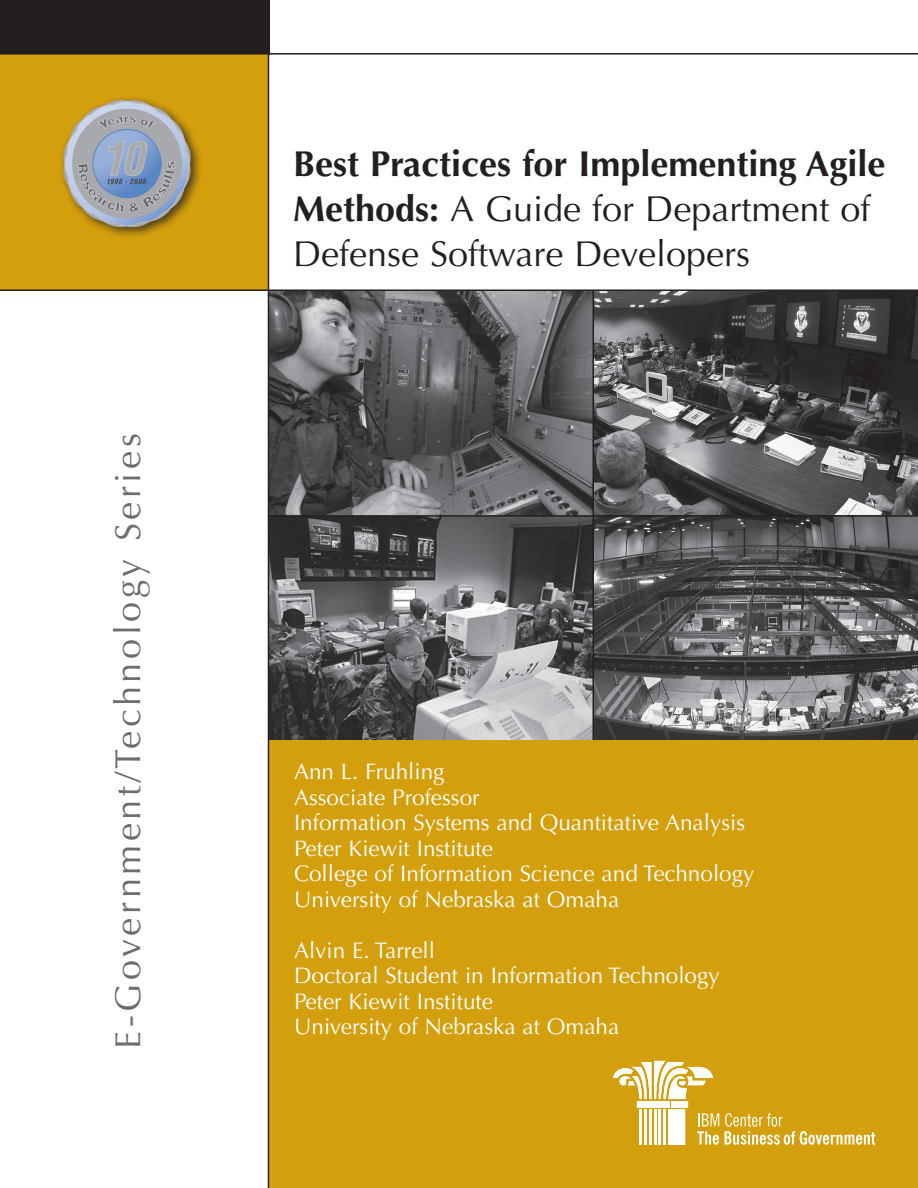
<style>
.page{position:relative;width:918px;height:1188px;background:#fff}
.page>*{position:absolute;margin:0;border:0;box-sizing:border-box;transform-origin:0 0}
.t1{font:36px/45px "Optima";color:#231f20}
.t2{font:36px "Optima";letter-spacing:.1em;color:#6c6d70}
.t3{font:22.5px/25.5px "Optima";color:#fff}
.s1{font-weight:700}
</style>
<div class="page">
<img style="left:269px;top:291px;width:649px;height:449px">
<div style="left:0;top:0;width:269px;height:54px;background:#231f20"></div>
<div style="left:268px;top:740px;width:650px;height:448px;background:#d49f0c"></div>
<div style="left:0;top:54px;width:268px;height:236px;background:#d49f0c"></div>
<hr style="left:0;top:53px;width:918px;height:2px;background:#231f20">
<hr style="left:268px;top:0;width:1px;height:1188px;background:#231f20">
<hr style="left:0;top:290px;width:918px;height:1px;background:#231f20">
<div style="left:58px;top:95px;width:155px;height:154px;background:#231f20;opacity:.75"></div>
<svg style="left:63px;top:100px;width:128px;height:127px;background:#a5a496"></svg>
<svg style="left:613px;top:1061px;width:106px;height:84px"></svg>
<svg style="left:725px;top:1113px;width:150px;height:32px"></svg>
<hr style="left:268px;top:515px;width:650px;height:2px;background:#231f20">
<hr style="left:592px;top:290px;width:2px;height:450px;background:#231f20">
<h1 class="t2" style="left:107px;top:1049px;width:617px;rotate:-90deg">E-Government/Technology Series</h1>
<h1 class="t1" style="left:293px;top:142px;width:594px"><span class="s1">Best Practices for Implementing Agile<br>Methods:</span> A Guide for Department of<br>Defense Software Developers</h1>
<p class="t3" style="left:294px;top:759px;width:462px">Ann L. Fruhling<br>Associate Professor<br>Information Systems and Quantitative Analysis<br>Peter Kiewit Institute<br>College of Information Science and Technology<br>University of Nebraska at Omaha</p>
<p class="t3" style="left:294px;top:938px;width:427px">Alvin E. Tarrell<br>Doctoral Student in Information Technology<br>Peter Kiewit Institute<br>University of Nebraska at Omaha</p>
</div>
